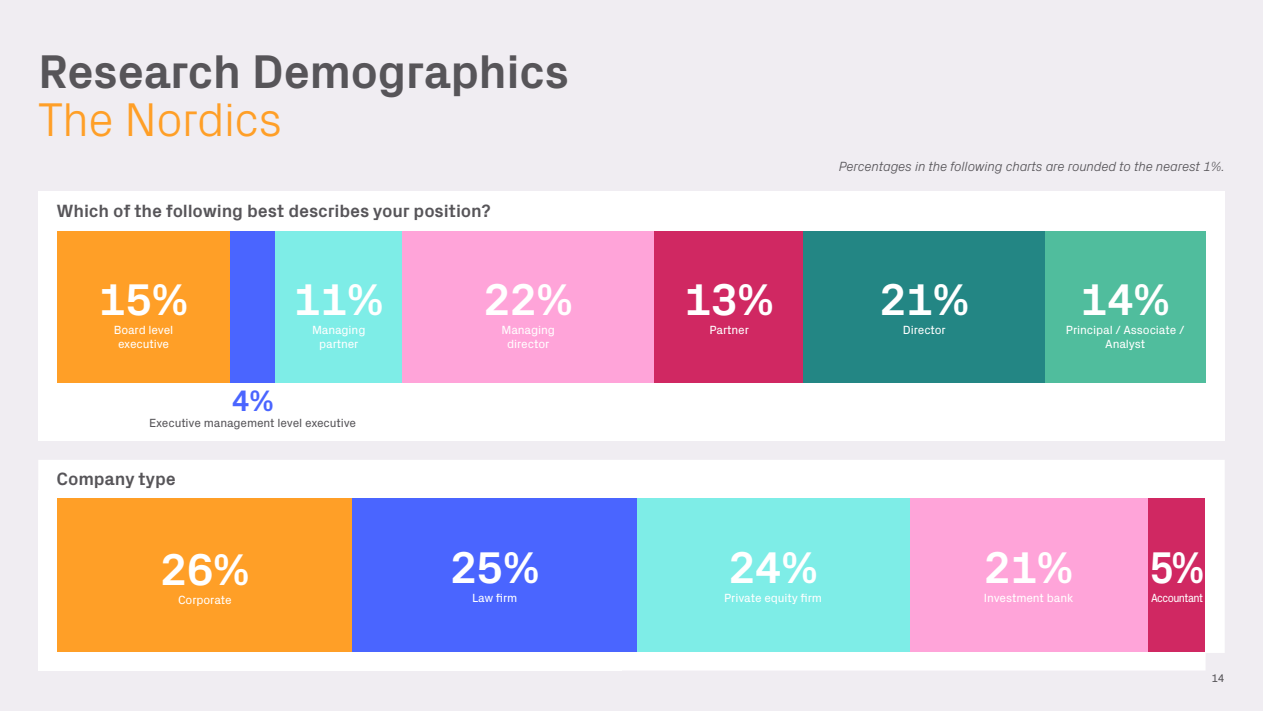
<style>
.page{position:relative;width:1263px;height:711px;background:#fff}
.page>*{position:absolute;margin:0;border:0;box-sizing:border-box;transform-origin:0 0}
.t1{font:700 48px "Px Grotesk";letter-spacing:-.015em;color:#575559}
.t2{font:300 48px "Px Grotesk";letter-spacing:-.02em;color:#ff9f27}
.t3{font:700 45px "Px Grotesk";letter-spacing:-.01em;color:#fff}
.t4{font:700 45px "Px Grotesk";letter-spacing:-.01em;color:#fff;scale:.9 1}
.t5{font:700 30px "Px Grotesk";color:#4a65ff}
.t6{font:700 18px "Px Grotesk";letter-spacing:-.01em;color:#575559}
.t7{font:italic 300 13.5px "Px Grotesk";letter-spacing:-.02em;color:#575559}
.t8{font:12px/13.5px "Px Grotesk";letter-spacing:-.01em;color:#fff;text-align:center}
.t9{font:12px "Px Grotesk";letter-spacing:-.01em;color:#575559}
.t10{font:12px "Px Grotesk";letter-spacing:-.05em;color:#fff;scale:.9 1}
.t11{font:11.25px "Px Grotesk";color:#575559}
</style>
<div class="page">
<div style="left:0;top:0;width:1263px;height:710px;background:#f0edf2"></div>
<div style="left:38px;top:460px;width:1187px;height:210px;background:#fff"></div>
<div style="left:38px;top:191px;width:1187px;height:249px;background:#fff"></div>
<div style="left:57px;top:231px;width:173px;height:151px;background:#ff9f27"></div>
<div style="left:230px;top:231px;width:46px;height:151px;background:#4a65ff"></div>
<div style="left:276px;top:231px;width:126px;height:151px;background:#7eede7"></div>
<div style="left:402px;top:231px;width:252px;height:151px;background:#ffa4d9"></div>
<div style="left:654px;top:231px;width:150px;height:151px;background:#d02862"></div>
<div style="left:804px;top:231px;width:241px;height:151px;background:#238684"></div>
<div style="left:1045px;top:231px;width:160px;height:151px;background:#50bd9d"></div>
<div style="left:38px;top:490px;width:584px;height:180px;background:#fff"></div>
<div style="left:57px;top:497px;width:296px;height:154px;background:#ff9f27"></div>
<div style="left:353px;top:497px;width:284px;height:154px;background:#4a65ff"></div>
<div style="left:637px;top:497px;width:273px;height:154px;background:#7eede7"></div>
<div style="left:910px;top:497px;width:238px;height:154px;background:#ffa4d9"></div>
<div style="left:1148px;top:497px;width:57px;height:154px;background:#d02862"></div>
<h1 class="t1" style="left:38px;top:36px;width:532px">Research Demographics</h1>
<h1 class="t2" style="left:38px;top:84px;width:245px">The Nordics</h1>
<h3 class="t6" style="left:57px;top:197px;width:436px">Which of the following best describes your position?</h3>
<h2 class="t3" style="left:99px;top:267px;width:91px">15%</h2>
<p class="t8" style="left:114px;top:322px;width:61px">Board level executive</p>
<h2 class="t3" style="left:294px;top:267px;width:91px">11%</h2>
<p class="t8" style="left:312px;top:322px;width:55px">Managing partner</p>
<h3 class="t5" style="left:232px;top:378px;width:43px">4%</h3>
<p class="t9" style="left:149px;top:414px;width:209px">Executive management level executive</p>
<h3 class="t6" style="left:57px;top:465px;width:121px">Company type</h3>
<h2 class="t3" style="left:160px;top:536px;width:91px">26%</h2>
<p class="t8" style="left:178px;top:591px;width:55px">Corporate</p>
<h2 class="t3" style="left:483px;top:267px;width:91px">22%</h2>
<p class="t8" style="left:501px;top:322px;width:55px">Managing director</p>
<h2 class="t3" style="left:450px;top:535px;width:91px">25%</h2>
<p class="t8" style="left:472px;top:590px;width:47px">Law firm</p>
<h2 class="t3" style="left:684px;top:267px;width:91px">13%</h2>
<p class="t8" style="left:709px;top:322px;width:41px">Partner</p>
<p class="t7" style="left:839px;top:156px;width:387px">Percentages in the following charts are rounded to the nearest 1%.</p>
<h2 class="t3" style="left:879px;top:267px;width:91px">21%</h2>
<p class="t8" style="left:903px;top:322px;width:44px">Director</p>
<h2 class="t3" style="left:1080px;top:267px;width:91px">14%</h2>
<p class="t8" style="left:1066px;top:322px;width:120px">Principal / Associate /<br>Analyst</p>
<h2 class="t3" style="left:728px;top:535px;width:91px">24%</h2>
<p class="t8" style="left:724px;top:590px;width:99px">Private equity firm</p>
<h2 class="t3" style="left:984px;top:535px;width:91px">21%</h2>
<p class="t8" style="left:984px;top:590px;width:91px">Investment bank</p>
<h2 class="t4" style="left:1150px;top:535px;width:62px">5%</h2>
<p class="t10" style="left:1151px;top:589px;width:59px">Accountant</p>
<p class="t11" style="left:1211px;top:669px;width:15px">14</p>
</div>
